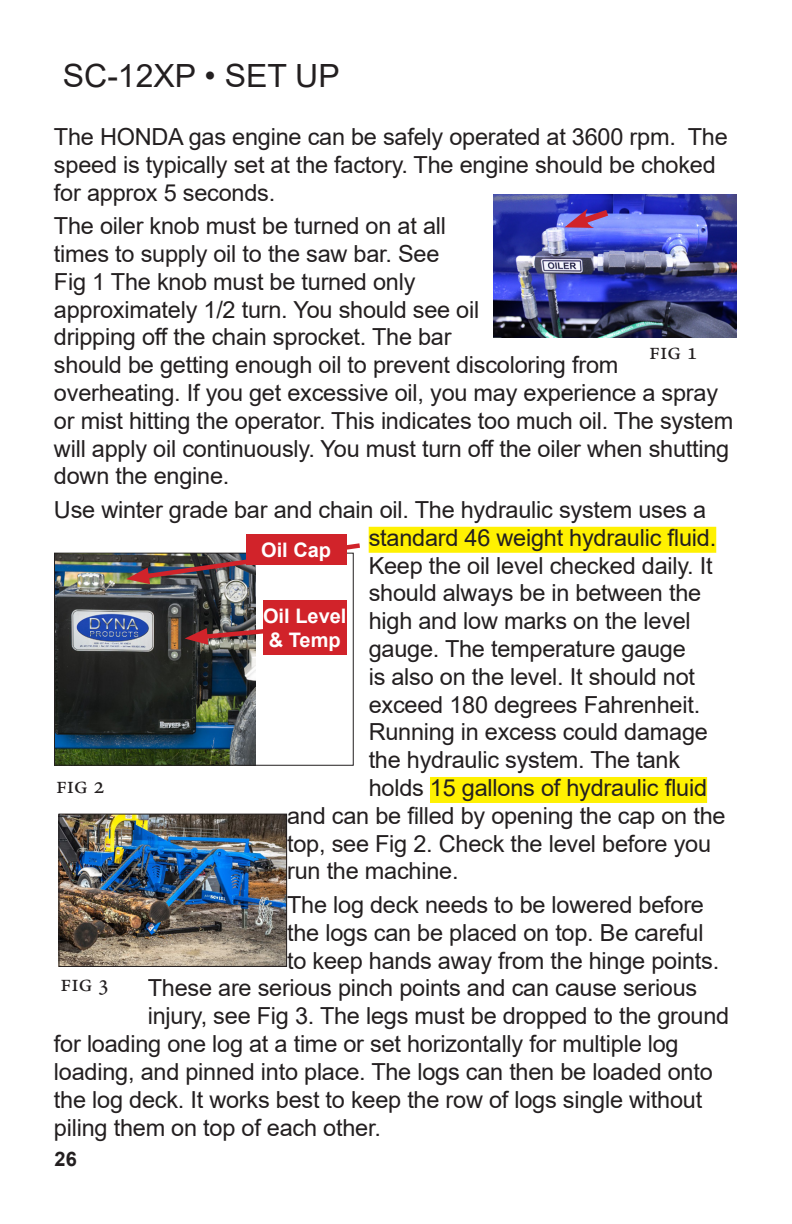
<style>
.page{position:relative;width:792px;height:1224px;background:#fff}
.page>*{position:absolute;margin:0;border:0;box-sizing:border-box;transform-origin:0 0}
.t1{font:32px "Arial";color:#231f20}
.t2{font:24px "Minion Pro";color:#231f20}
.t3{font:23.6px/27.8px "Arial";letter-spacing:-.01em;color:#231f20}
.t4{font:700 20px "Arial";color:#fff}
.t5{font:700 20px "Arial";color:#231f20}
</style>
<div class="page">
<div style="left:369px;top:527px;width:347px;height:26px;background:#fff101"></div>
<div style="left:430px;top:777px;width:277px;height:26px;background:#fff101"></div>
<img style="left:56px;top:555px;width:199px;height:209px">
<div style="left:54px;top:553px;width:300px;height:213px;border:1px solid #231f20"></div>
<img style="left:126px;top:543px;width:234px;height:41px">
<svg style="left:185px;top:622px;width:78px;height:23px"></svg>
<img style="left:60px;top:816px;width:225px;height:149px">
<div style="left:58px;top:814px;width:229px;height:153px;border:1px solid #231f20"></div>
<div style="left:246px;top:534px;width:101px;height:30px;background:#d1232a"></div>
<div style="left:263px;top:600px;width:84px;height:55px;background:#d1232a"></div>
<img style="left:494px;top:195px;width:242px;height:142px">
<svg style="left:564px;top:205px;width:51px;height:25px"></svg>
<p class="t1" style="left:63px;top:53px;width:278px">SC-12XP • SET UP</p>
<p class="t3" style="left:54px;top:123px;width:675px">The HONDA gas engine can be safely operated at 3600 rpm. The speed is typically set at the factory. The engine should be choked for approx 5 seconds.</p>
<p class="t3" style="left:54px;top:212px;width:681px">The oiler knob must be turned on at all<br>times to supply oil to the saw bar. See<br>Fig 1 The knob must be turned only<br>approximately 1/2 turn. You should see oil<br>dripping off the chain sprocket. The bar<br>should be getting enough oil to prevent discoloring from overheating. If you get excessive oil, you may experience a spray or mist hitting the operator. This indicates too much oil. The system will apply oil continuously. You must turn off the oiler when shutting down the engine.</p>
<p class="t3" style="left:54px;top:496px;width:654px">Use winter grade bar and chain oil. The hydraulic system uses a</p>
<p class="t3" style="left:369px;top:523px;width:349px">standard 46 weight hydraulic fluid.</p>
<p class="t3" style="left:369px;top:551px;width:346px">Keep the oil level checked daily. It</p>
<p class="t3" style="left:369px;top:579px;width:334px">should always be in between the</p>
<p class="t3" style="left:369px;top:607px;width:324px">high and low marks on the level</p>
<p class="t3" style="left:369px;top:635px;width:319px">gauge. The temperature gauge</p>
<p class="t3" style="left:369px;top:662px;width:328px">is also on the level. It should not</p>
<p class="t3" style="left:369px;top:690px;width:333px">exceed 180 degrees Fahrenheit.</p>
<p class="t3" style="left:369px;top:718px;width:341px">Running in excess could damage</p>
<p class="t3" style="left:369px;top:746px;width:313px">the hydraulic system. The tank</p>
<p class="t3" style="left:369px;top:774px;width:340px">holds 15 gallons of hydraulic fluid</p>
<p class="t3" style="left:287px;top:801px;width:440px">and can be filled by opening the cap on the</p>
<p class="t3" style="left:287px;top:829px;width:426px">top, see Fig 2. Check the level before you</p>
<p class="t3" style="left:287px;top:857px;width:173px">run the machine.</p>
<p class="t3" style="left:287px;top:891px;width:418px">The log deck needs to be lowered before</p>
<p class="t3" style="left:287px;top:918px;width:418px">the logs can be placed on top. Be careful</p>
<p class="t3" style="left:287px;top:946px;width:434px">to keep hands away from the hinge points.</p>
<p class="t3" style="left:148px;top:974px;width:551px">These are serious pinch points and can cause serious</p>
<p class="t3" style="left:148px;top:1002px;width:583px">injury, see Fig 3. The legs must be dropped to the ground</p>
<p class="t3" style="left:54px;top:1030px;width:626px">for loading one log at a time or set horizontally for multiple log</p>
<p class="t3" style="left:54px;top:1057px;width:660px">loading, and pinned into place. The logs can then be loaded onto</p>
<p class="t3" style="left:54px;top:1085px;width:650px">the log deck. It works best to keep the row of logs single without</p>
<p class="t3" style="left:54px;top:1113px;width:328px">piling them on top of each other.</p>
<p class="t2" style="left:649px;top:335px;width:50px">Fig 1</p>
<p class="t4" style="left:261px;top:536px;width:72px">Oil Cap</p>
<p class="t4" style="left:263px;top:602px;width:85px">Oil Level</p>
<p class="t4" style="left:269px;top:626px;width:73px">&amp; Temp</p>
<p class="t2" style="left:56px;top:769px;width:50px">Fig 2</p>
<p class="t2" style="left:60px;top:968px;width:50px">Fig 3</p>
<p class="t5" style="left:55px;top:1145px;width:24px">26</p>
</div>
